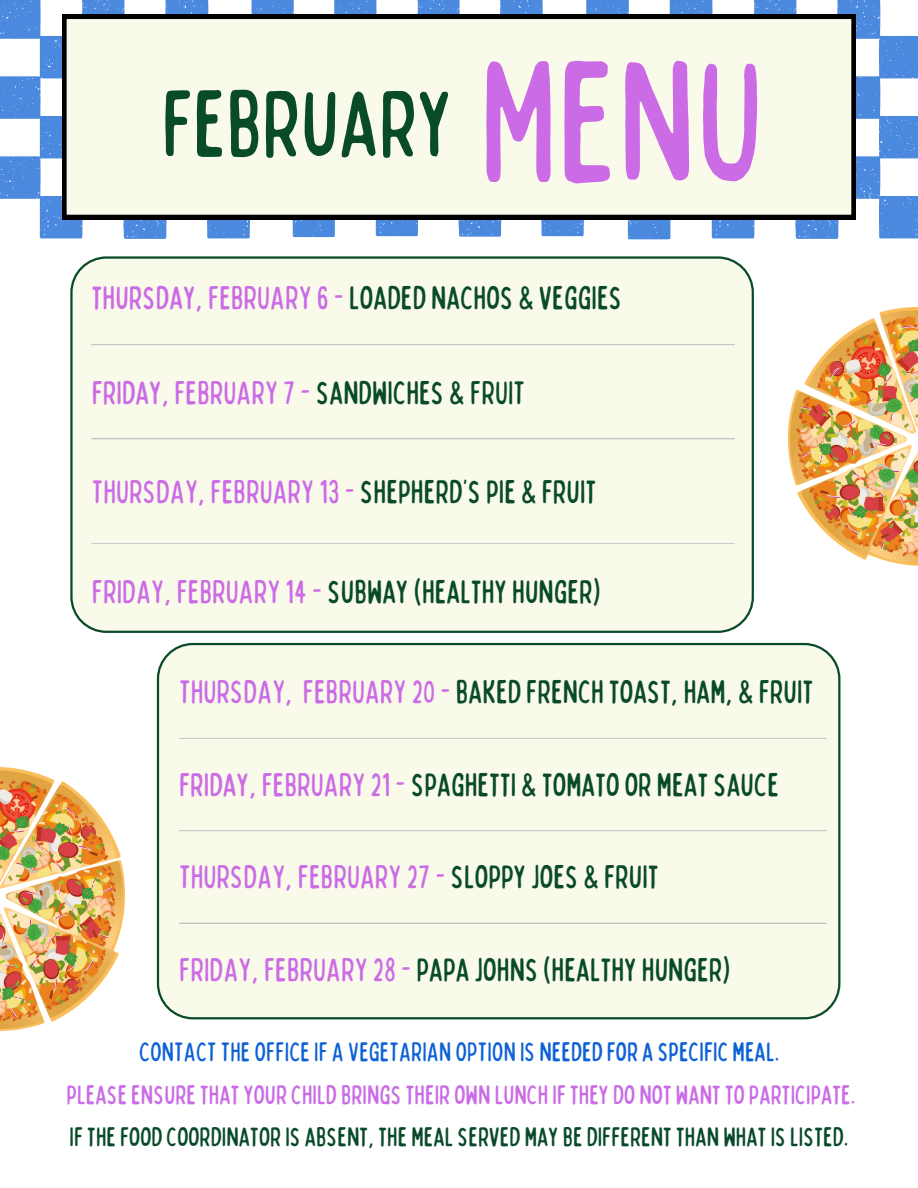
<style>
.page{position:relative;width:918px;height:1188px;background:#fff}
.page>*{position:absolute;margin:0;border:0;box-sizing:border-box;transform-origin:0 0}
.t1{font:condensed 171.15px "Bobby Jones Soft";color:#cb6ce6}
.t2{font:condensed 93.75px "Bobby Jones Soft";color:#094b29}
.t3{font:condensed 33px "Bobby Jones Soft";color:#094b29}
.t4{font:condensed 33px "Bobby Jones Soft";color:#cb6ce6}
.t5{font:condensed 27px "Bobby Jones Soft";color:#094b29}
.t6{font:condensed 27px "Bobby Jones Soft";color:#cb6ce6}
.t7{font:condensed 27px "Bobby Jones Soft";color:#0f62d5}
.s1{color:#cb6ce6}
.s2{color:#094b29}
</style>
<div class="page">
<div style="left:70px;top:256px;width:684px;height:377px;background:#fafaea"></div>
<hr style="left:92px;top:344px;width:643px;height:1px;background:#ccc">
<hr style="left:92px;top:439px;width:643px;height:1px;background:#ccc">
<hr style="left:92px;top:543px;width:643px;height:1px;background:#ccc">
<svg style="left:0;top:0;width:250px;height:239px"></svg>
<svg style="left:252px;top:0;width:332px;height:237px"></svg>
<svg style="left:586px;top:0;width:332px;height:239px"></svg>
<div style="left:62px;top:15px;width:794px;height:204px;background:#fafaea"></div>
<div style="left:157px;top:643px;width:683px;height:376px;background:#fafaea"></div>
<hr style="left:179px;top:738px;width:647px;height:1px;background:#ccc">
<hr style="left:179px;top:830px;width:647px;height:1px;background:#ccc">
<hr style="left:179px;top:923px;width:647px;height:1px;background:#ccc">
<img style="left:788px;top:308px;width:130px;height:257px">
<img style="left:0;top:767px;width:124px;height:263px">
<p class="t2" style="left:162px;top:64px;width:293px">FEBRUARY</p>
<p class="t1" style="left:480px;top:13px;width:286px">MENU</p>
<p class="t3" style="left:92px;top:277px;width:532px"><span class="s1">THURSDAY,FEBRUARY 6-</span>LOADED NACHOS &amp; VEGGIES</p>
<p class="t4" style="left:92px;top:371px;width:435px">FRIDAY,FEBRUARY 7- <span class="s2">SANDWICHES &amp; FRUIT</span></p>
<p class="t4" style="left:92px;top:471px;width:506px">THURSDAY,FEBRUARY 13- <span class="s2">SHEPHERD’S PIE &amp; FRUIT</span></p>
<h1 class="t3" style="left:92px;top:571px;width:511px"><span class="s1">FRIDAY,FEBRUARY 14-</span> SUBWAY(HEALTHYHUNGER)</h1>
<h2 class="t3" style="left:179px;top:671px;width:636px"><span class="s1">THURSDAY, FEBRUARY 20-</span>BAKED FRENCHTOAST,HAM, &amp; FRUIT</h2>
<p class="t3" style="left:179px;top:764px;width:601px"><span class="s1">FRIDAY,FEBRUARY 21-</span> SPAGHETTI &amp; TOMATO OR MEAT SAUCE</p>
<p class="t4" style="left:179px;top:856px;width:481px">THURSDAY,FEBRUARY 27- <span class="s2">SLOPPYJOES &amp; FRUIT</span></p>
<p class="t3" style="left:179px;top:948px;width:553px"><span class="s1">FRIDAY,FEBRUARY 28-</span>PAPA JOHNS (HEALTHYHUNGER)</p>
<p class="t7" style="left:139px;top:1035px;width:642px">CONTACTTHE OFFICEIF A VEGETARIAN OPTION IS NEEDED FOR A SPECIFIC MEAL.</p>
<p class="t6" style="left:67px;top:1077px;width:790px">PLEASEENSURETHATYOUR CHILD BRINGS THEIR OWN LUNCHIFTHEY DO NOT WANTTO PARTICIPATE.</p>
<p class="t5" style="left:70px;top:1119px;width:780px">IFTHEFOOD COORDINATOR IS ABSENT,THE MEAL SERVED MAYBE DIFFERENTTHAN WHATIS LISTED.</p>
</div>
